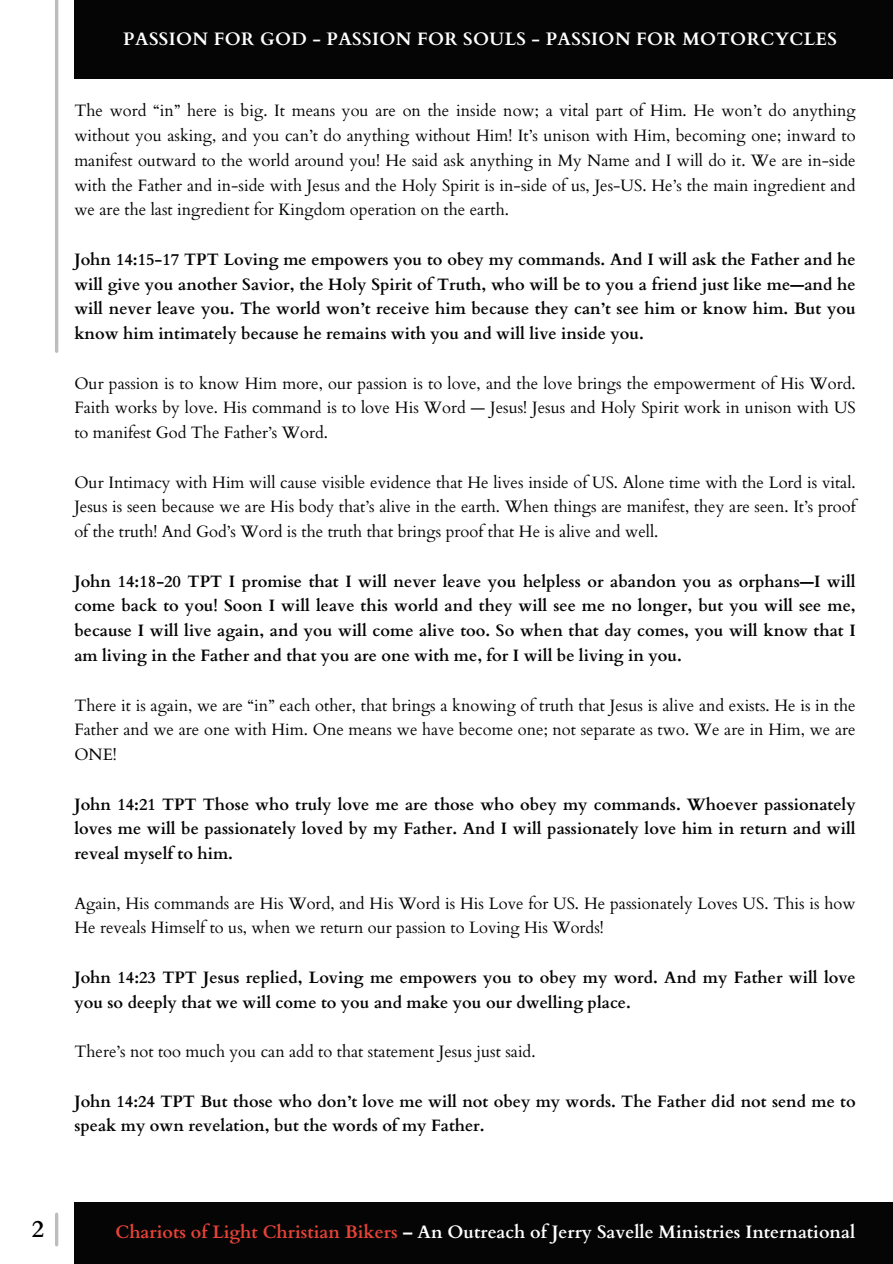
<style>
.page{position:relative;width:893px;height:1264px;background:#fff}
.page>*{position:absolute;margin:0;border:0;box-sizing:border-box;transform-origin:0 0}
.t1{font:700 24px "Cardo";color:#000}
.t2{font:700 18px "Cardo";color:#fff}
.t3{font:700 18px "Cardo";letter-spacing:.02em;color:#fff}
.t4{font:16.5px/24.8px "Cardo";color:#060506;text-align:justify}
.t5{font:700 16.5px/24.8px "Cardo";color:#060506;text-align:justify}
.s1{color:#e64337}
</style>
<div class="page">
<div style="left:74px;top:0;width:818px;height:78px;background:#060506"></div>
<hr style="left:55px;top:0;width:3px;height:351px;background:#bbbdbe">
<div style="left:74px;top:1202px;width:818px;height:61px;background:#060506"></div>
<hr style="left:55px;top:1214px;width:3px;height:30px;background:#bbbdbe">
<p class="t3" style="left:123px;top:27px;width:715px">PASSION FOR GOD - PASSION FOR SOULS - PASSION FOR MOTORCYCLES</p>
<h1 class="t4" style="left:74px;top:99px;width:782px">The word “in” here is big. It means you are on the inside now; a vital part of Him. He won’t do anything without you asking, and you can’t do anything without Him! It’s unison with Him, becoming one; inward to manifest outward to the world around you! He said ask anything in My Name and I will do it. We are in-side with the Father and in-side with Jesus and the Holy Spirit is in-side of us, Jes-US. He’s the main ingredient and we are the last ingredient for Kingdom operation on the earth.</h1>
<p class="t5" style="left:74px;top:247px;width:782px">John 14:15-17 TPT Loving me empowers you to obey my commands. And I will ask the Father and he will give you another Savior, the Holy Spirit of Truth, who will be to you a friend just like me—and he will never leave you. The world won’t receive him because they can’t see him or know him. But you know him intimately because he remains with you and will live inside you.</p>
<h2 class="t4" style="left:74px;top:371px;width:782px">Our passion is to know Him more, our passion is to love, and the love brings the empowerment of His Word.<br>Faith works by love. His command is to love His Word — Jesus! Jesus and Holy Spirit work in unison with US to manifest God The Father’s Word.</h2>
<p class="t4" style="left:74px;top:470px;width:782px">Our Intimacy with Him will cause visible evidence that He lives inside of US. Alone time with the Lord is vital.<br>Jesus is seen because we are His body that’s alive in the earth. When things are manifest, they are seen. It’s proof of the truth! And God’s Word is the truth that brings proof that He is alive and well.</p>
<p class="t5" style="left:74px;top:569px;width:782px">John 14:18-20 TPT I promise that I will never leave you helpless or abandon you as orphans—I will come back to you! Soon I will leave this world and they will see me no longer, but you will see me, because I will live again, and you will come alive too. So when that day comes, you will know that I am living in the Father and that you are one with me, for I will be living in you.</p>
<h2 class="t4" style="left:74px;top:693px;width:782px">There it is again, we are “in” each other, that brings a knowing of truth that Jesus is alive and exists. He is in the Father and we are one with Him. One means we have become one; not separate as two. We are in Him, we are ONE!</h2>
<p class="t5" style="left:74px;top:792px;width:782px">John 14:21 TPT Those who truly love me are those who obey my commands. Whoever passionately loves me will be passionately loved by my Father. And I will passionately love him in return and will reveal myself to him.</p>
<h2 class="t4" style="left:74px;top:891px;width:782px">Again, His commands are His Word, and His Word is His Love for US. He passionately Loves US. This is how<br>He reveals Himself to us, when we return our passion to Loving His Words!</h2>
<p class="t5" style="left:74px;top:965px;width:782px">John 14:23 TPT Jesus replied, Loving me empowers you to obey my word. And my Father will love you so deeply that we will come to you and make you our dwelling place.</p>
<h2 class="t4" style="left:74px;top:1039px;width:462px">There’s not too much you can add to that statement Jesus just said.</h2>
<p class="t5" style="left:74px;top:1089px;width:782px">John 14:24 TPT But those who don’t love me will not obey my words. The Father did not send me to speak my own revelation, but the words of my Father.</p>
<h2 class="t1" style="left:32px;top:1212px;width:14px">2</h2>
<h2 class="t2" style="left:115px;top:1220px;width:741px"><span class="s1">Chariots of Light Christian Bikers</span> – An Outreach of Jerry Savelle Ministries International</h2>
</div>
